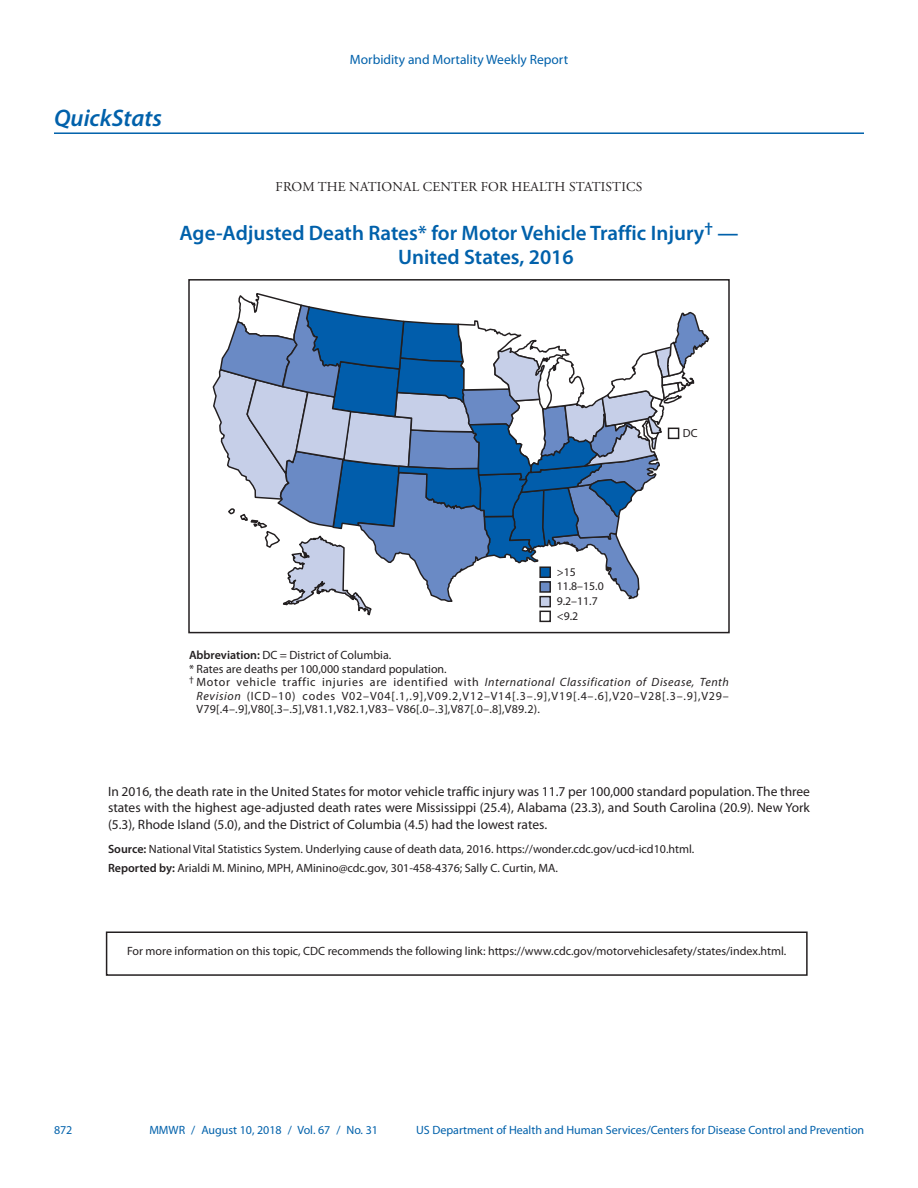
<style>
.page{position:relative;width:918px;height:1188px;background:#fff}
.page>*{position:absolute;margin:0;border:0;box-sizing:border-box;transform-origin:0 0}
.Kicker{font:italic 600 24px "Myriad Pro";color:#0161ab}
.QuickStats_Title{font:600 21px "Myriad Pro";color:#0161ab}
.qs_text_9_pt{font:13.5px/16.5px "Myriad Pro";color:#231f20;text-align:justify}
.t1{font:13.5px "Adobe Garamond Pro";letter-spacing:.015em;color:#231f20}
.t2{font:13.5px "Myriad Pro";color:#0161ab}
.Figure_Footnote{font:12px/13.5px "Myriad Pro";color:#231f20;text-align:justify}
.qs_source_first{font:12px "Myriad Pro";color:#231f20}
.t3{font:12px "Myriad Pro";color:#0161ab}
.Abbreviations{font:12px "Myriad Pro";color:#231f20}
.t4{font:11.85px/14.7px "Myriad Pro";color:#231f20}
.s1{font-weight:600}
.s2{font-style:italic}
</style>
<div class="page">
<hr style="left:54px;top:132px;width:810px;height:2px;background:#0161ab">
<svg style="left:212px;top:132px;width:499px;height:491px"></svg>
<div style="left:669px;top:428px;width:10px;height:10px;background:#fff"></div>
<div style="left:668px;top:428px;width:11px;height:11px;border:1px solid #231f20"></div>
<div style="left:188px;top:279px;width:542px;height:354px;border:2px solid #231f20"></div>
<div style="left:106px;top:932px;width:702px;height:44px;border:2px solid #231f20"></div>
<p class="Kicker" style="left:54px;top:105px;width:110px">QuickStats</p>
<p class="t2" style="left:350px;top:52px;width:220px">Morbidity and Mortality Weekly Report</p>
<p class="t1" style="left:276px;top:178px;width:368px">FROM THE NATIONAL CENTER FOR HEALTH STATISTICS</p>
<p class="QuickStats_Title" style="left:180px;top:222px;width:560px">Age-Adjusted Death Rates* for Motor Vehicle Traffic Injury<sup>†</sup> —</p>
<p class="QuickStats_Title" style="left:398px;top:246px;width:177px">United States, 2016</p>
<p class="t4" style="left:557px;top:565px;width:49px">&gt;15<br>11.8–15.0<br>9.2–11.7 &lt;9.2</p>
<p class="t4" style="left:683px;top:426px;width:16px">DC</p>
<p class="Abbreviations" style="left:189px;top:649px;width:204px"><span class="s1">Abbreviation:</span> DC = District of Columbia.</p>
<p class="Figure_Footnote" style="left:189px;top:662px;width:259px">* Rates are deaths per 100,000 standard population.</p>
<p class="Figure_Footnote" style="left:197px;top:676px;width:534px;text-indent:-8px"><sup>†</sup> Motor vehicle traffic injuries are identified with <span class="s2">International Classification of Disease, Tenth Revision</span> (ICD–10) codes V02–V04[.1,.9],V09.2,V12–V14[.3–.9],V19[.4–.6],V20–V28[.3–.9],V29– V79[.4–.9],V80[.3–.5],V81.1,V82.1,V83– V86[.0–.3],V87[.0–.8],V89.2).</p>
<p class="qs_text_9_pt" style="left:108px;top:783px;width:704px">In 2016, the death rate in the United States for motor vehicle traffic injury was 11.7 per 100,000 standard population. The three states with the highest age-adjusted death rates were Mississippi (25.4), Alabama (23.3), and South Carolina (20.9). New York (5.3), Rhode Island (5.0), and the District of Columbia (4.5) had the lowest rates.</p>
<p class="qs_source_first" style="left:108px;top:842px;width:588px"><span class="s1">Source:</span> National Vital Statistics System. Underlying cause of death data, 2016. https://wonder.cdc.gov/ucd-icd10.html.</p>
<p class="qs_source_first" style="left:108px;top:862px;width:451px"><span class="s1">Reported by:</span> Arialdi M. Minino, MPH, AMinino@cdc.gov, 301-458-4376; Sally C. Curtin, MA.</p>
<p class="Figure_Footnote" style="left:127px;top:945px;width:661px">For more information on this topic, CDC recommends the following link: https://www.cdc.gov/motorvehiclesafety/states/index.html.</p>
<p class="t3" style="left:54px;top:1123px;width:20px">872</p>
<p class="t3" style="left:149px;top:1123px;width:230px">MMWR / August 10, 2018 / Vol. 67 / No. 31</p>
<p class="t3" style="left:416px;top:1123px;width:450px">US Department of Health and Human Services/Centers for Disease Control and Prevention</p>
</div>
